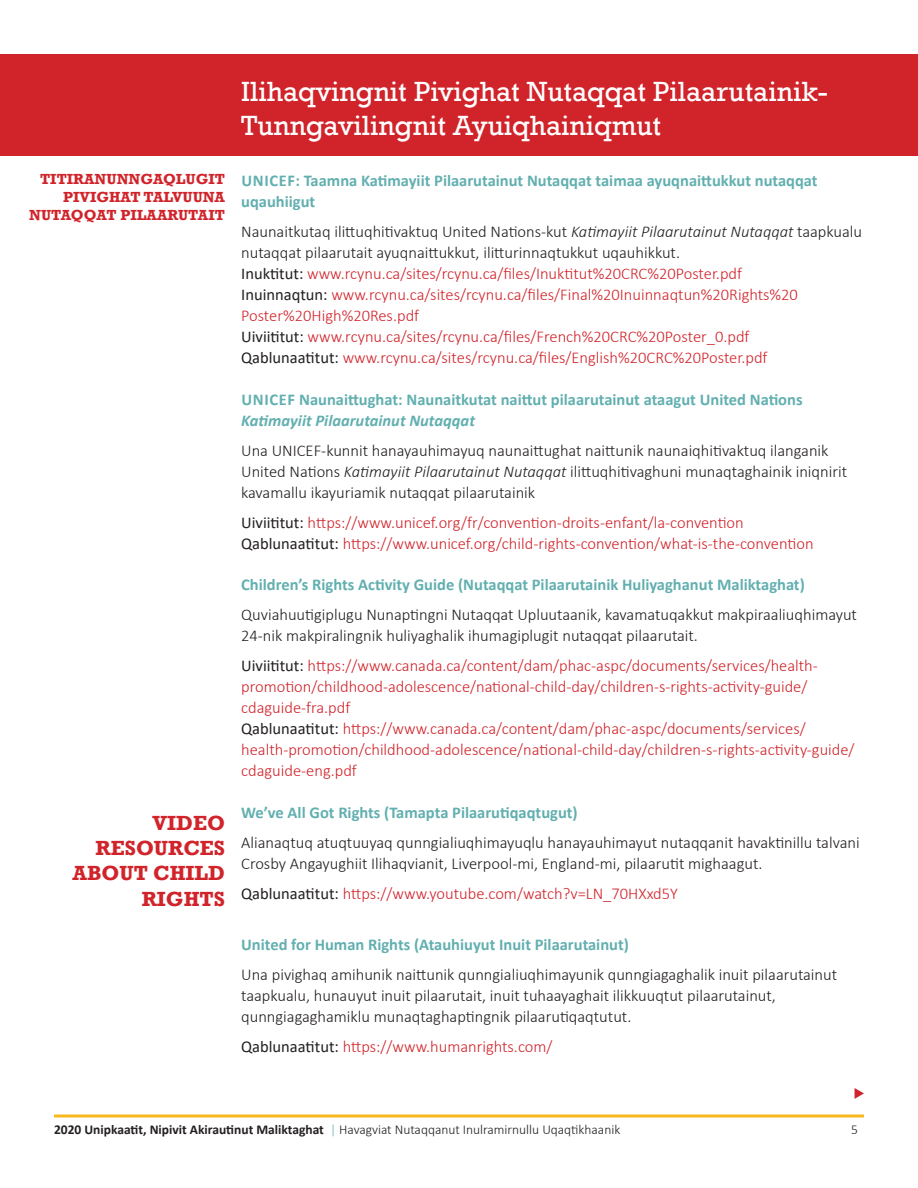
<style>
.page{position:relative;width:918px;height:1188px;background:#fff}
.page>*{position:absolute;margin:0;border:0;box-sizing:border-box;transform-origin:0 0}
.t1{font:28.5px/34.2px "Rockwell";color:#fff}
.t2{font:700 21px/25.2px "Rockwell";color:#d1232a;text-align:right}
.t3{font:300 16.5px/21px "Calibri";color:#d1232a}
.t4{font:300 16.5px/21px "Calibri";color:#231f20}
.t5{font:700 16.5px/21px "Calibri";color:#62afb0}
.t6{font:700 15px/18px "Rockwell";color:#d1232a;text-align:right}
.t7{font:300 13.5px "Calibri";color:#231f20}
.s1{color:#231f20}
.s2{font-style:italic;color:#231f20}
.s3{font-weight:400;color:#231f20}
.s4{font-style:italic}
.s5{font-weight:700}
.s6{color:#62afb0}
</style>
<div class="page">
<svg style="left:855px;top:1088px;width:9px;height:11px"></svg>
<svg style="left:54px;top:1114px;width:810px;height:4px;background:#f9ca54"></svg>
<div style="left:0;top:54px;width:918px;height:101px;background:#d1232a"></div>
<p class="t6" style="left:29px;top:170px;width:197px">TITIRANUNNGAQLUGIT<br>PIVIGHAT TALVUUNA<br>NUTAQQAT PILAARUTAIT</p>
<p class="t2" style="left:72px;top:810px;width:154px">VIDEO<br>RESOURCES<br>ABOUT CHILD<br>RIGHTS</p>
<p class="t1" style="left:241px;top:75px;width:588px">Ilihaqvingnit Pivighat Nutaqqat Pilaarutainik-<br>Tunngavilingnit Ayuiqhainiqmut</p>
<p class="t5" style="left:241px;top:170px;width:578px">UNICEF: Taamna Katimayiit Pilaarutainut Nutaqqat taimaa ayuqnaittukkut nutaqqat uqauhiigut</p>
<p class="t3" style="left:241px;top:221px;width:622px"><span class="s1">Naunaitkutaq ilittuqhitivaktuq United Nations-kut</span> <span class="s2">Katimayiit Pilaarutainut Nutaqqat</span> <span class="s1">taapkualu nutaqqat pilaarutait ayuqnaittukkut, ilitturinnaqtukkut uqauhikkut.<br></span><span class="s3">Inuktitut:</span> www.rcynu.ca/sites/rcynu.ca/files/Inuktitut%20CRC%20Poster.pdf<br><span class="s3">Inuinnaqtun:</span> www.rcynu.ca/sites/rcynu.ca/files/Final%20Inuinnaqtun%20Rights%20<br>Poster%20High%20Res.pdf<br><span class="s3">Uiviititut:</span> www.rcynu.ca/sites/rcynu.ca/files/French%20CRC%20Poster_0.pdf<br><span class="s3">Qablunaatitut:</span> www.rcynu.ca/sites/rcynu.ca/files/English%20CRC%20Poster.pdf</p>
<p class="t5" style="left:241px;top:389px;width:563px">UNICEF Naunaittughat: Naunaitkutat naittut pilaarutainut ataagut United Nations<br><span class="s4">Katimayiit Pilaarutainut Nutaqqat</span></p>
<p class="t4" style="left:241px;top:440px;width:607px">Una UNICEF-kunnit hanayauhimayuq naunaittughat naittunik naunaiqhitivaktuq ilanganik<br>United Nations <span class="s4">Katimayiit Pilaarutainut Nutaqqat</span> ilittuqhitivaghuni munaqtaghainik iniqnirit kavamallu ikayuriamik nutaqqat pilaarutainik</p>
<p class="t3" style="left:241px;top:512px;width:574px"><span class="s3">Uiviititut:</span> https://www.unicef.org/fr/convention-droits-enfant/la-convention<br><span class="s3">Qablunaatitut:</span> https://www.unicef.org/child-rights-convention/what-is-the-convention</p>
<p class="t5" style="left:241px;top:574px;width:565px">Children’s Rights Activity Guide (Nutaqqat Pilaarutainik Huliyaghanut Maliktaghat)</p>
<p class="t4" style="left:241px;top:604px;width:617px">Quviahuutigiplugu Nunaptingni Nutaqqat Upluutaanik, kavamatuqakkut makpiraaliuqhimayut<br>24-nik makpiralingnik huliyaghalik ihumagiplugit nutaqqat pilaarutait.</p>
<p class="t3" style="left:241px;top:655px;width:615px"><span class="s3">Uiviititut:</span> https://www.canada.ca/content/dam/phac-aspc/documents/services/health&shy;promotion/childhood-adolescence/national-child-day/children-s-rights-activity-guide/ cdaguide-fra.pdf<br><span class="s3">Qablunaatitut:</span> https://www.canada.ca/content/dam/phac-aspc/documents/services/ health-promotion/childhood-adolescence/national-child-day/children-s-rights-activity-guide/ cdaguide-eng.pdf</p>
<p class="t5" style="left:241px;top:802px;width:338px">We’ve All Got Rights (Tamapta Pilaarutiqaqtugut)</p>
<p class="t4" style="left:241px;top:832px;width:620px">Alianaqtuq atuqtuuyaq qunngialiuqhimayuqlu hanayauhimayut nutaqqanit havaktinillu talvani<br>Crosby Angayughiit Ilihaqvianit, Liverpool-mi, England-mi, pilaarutit mighaagut.</p>
<p class="t3" style="left:241px;top:883px;width:438px"><span class="s3">Qablunaatitut:</span> https://www.youtube.com/watch?v=LN_70HXxd5Y</p>
<p class="t5" style="left:241px;top:934px;width:389px">United for Human Rights (Atauhiuyut Inuit Pilaarutainut)</p>
<p class="t4" style="left:241px;top:964px;width:597px">Una pivighaq amihunik naittunik qunngialiuqhimayunik qunngiagaghalik inuit pilaarutainut taapkualu, hunauyut inuit pilaarutait, inuit tuhaayaghait ilikkuuqtut pilaarutainut, qunngiagaghamiklu munaqtaghaptingnik pilaarutiqaqtutut.</p>
<p class="t3" style="left:241px;top:1036px;width:313px"><span class="s3">Qablunaatitut:</span> https://www.humanrights.com/</p>
<p class="t7" style="left:54px;top:1121px;width:568px"><span class="s5">2020 Unipkaatit, Nipivit Akirautinut Maliktaghat</span> <span class="s6">|</span> Havagviat Nutaqqanut Inulramirnullu Uqaqtikhaanik</p>
<p class="t7" style="left:851px;top:1121px;width:8px">5</p>
</div>
